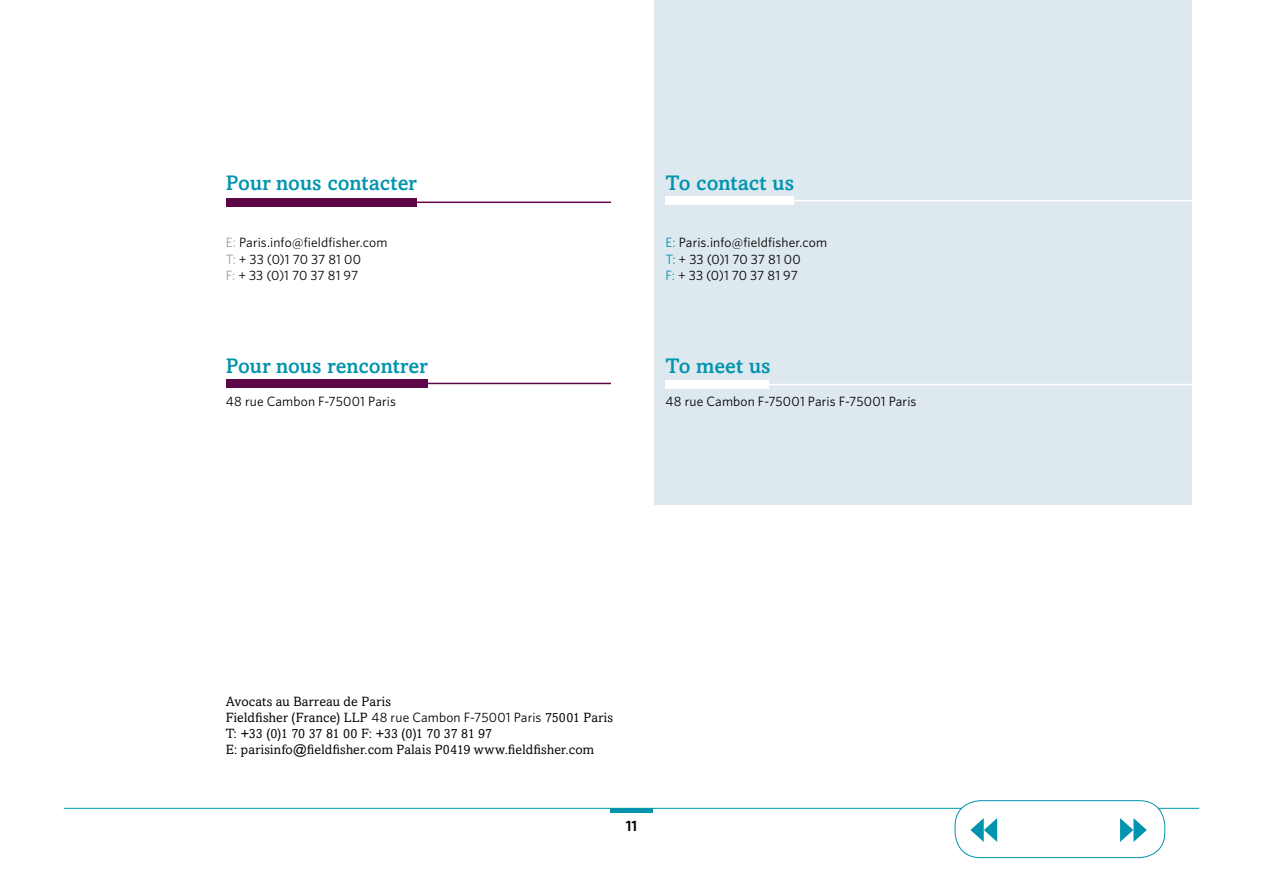
<style>
.page{position:relative;width:1263px;height:893px;background:#fff}
.page>*{position:absolute;margin:0;border:0;box-sizing:border-box;transform-origin:0 0}
.t1{font:500 21px "Amasis MT Pro";letter-spacing:-.005em;color:#0094ae}
.t2{font:600 15px "Whitney";color:#000}
.t3{font:13.5px/16.2px "Whitney";letter-spacing:.01em;color:#000}
.t4{font:13.5px/16.2px "Amasis MT Pro";letter-spacing:.01em;color:#000}
.s1{color:#9d9d9c}
.s2{color:#0094ae}
.s3{font-family:"Whitney"}
</style>
<div class="page">
<hr style="left:64px;top:808px;width:1135px;height:1px;background:#0094ae">
<hr style="left:610px;top:808px;width:43px;height:4px;background:#0094ae">
<div style="left:955px;top:801px;width:210px;height:57px;background:#fff;border-radius:26px"></div>
<div style="left:955px;top:800px;width:210px;height:58px;border:1px solid #0094ae;border-radius:26px"></div>
<svg style="left:970px;top:818px;width:27px;height:24px"></svg>
<svg style="left:1120px;top:818px;width:27px;height:24px"></svg>
<div style="left:653px;top:0;width:538px;height:505px;background:#dde9ef"></div>
<div style="left:226px;top:198px;width:191px;height:9px;background:#5d0749"></div>
<hr style="left:226px;top:202px;width:385px;height:1px;background:#5d0749">
<div style="left:226px;top:379px;width:201px;height:9px;background:#5d0749"></div>
<hr style="left:226px;top:383px;width:385px;height:1px;background:#5d0749">
<div style="left:666px;top:197px;width:128px;height:8px;background:#fff"></div>
<hr style="left:666px;top:200px;width:549px;height:1px;background:#fff">
<div style="left:666px;top:381px;width:103px;height:8px;background:#fff"></div>
<hr style="left:666px;top:384px;width:549px;height:1px;background:#fff">
<h1 class="t1" style="left:226px;top:170px;width:192px">Pour nous contacter</h1>
<p class="t3" style="left:226px;top:234px;width:163px"><span class="s1">E:</span> Paris.info@fieldfisher.com<br><span class="s1">T:</span> + 33 (0)1 70 37 81 00<br><span class="s1">F:</span> + 33 (0)1 70 37 81 97</p>
<h1 class="t1" style="left:226px;top:353px;width:203px">Pour nous rencontrer</h1>
<p class="t3" style="left:226px;top:393px;width:172px">48 rue Cambon F-75001 Paris</p>
<h1 class="t1" style="left:666px;top:170px;width:130px">To contact us</h1>
<p class="t3" style="left:666px;top:234px;width:163px"><span class="s2">E:</span> Paris.info@fieldfisher.com<br><span class="s2">T:</span> + 33 (0)1 70 37 81 00<br><span class="s2">F:</span> + 33 (0)1 70 37 81 97</p>
<h1 class="t1" style="left:666px;top:353px;width:107px">To meet us</h1>
<p class="t3" style="left:666px;top:393px;width:252px">48 rue Cambon F-75001 Paris F-75001 Paris</p>
<p class="t4" style="left:226px;top:693px;width:389px">Avocats au Barreau de Paris<br>Fieldfisher (France) LLP <span class="s3">48 rue Cambon F-75001 Paris</span> 75001 Paris T: +33 (0)1 70 37 81 00 F: +33 (0)1 70 37 81 97<br>E: parisinfo@fieldfisher.com Palais P0419 www.fieldfisher.com</p>
<p class="t2" style="left:626px;top:816px;width:13px">11</p>
</div>
